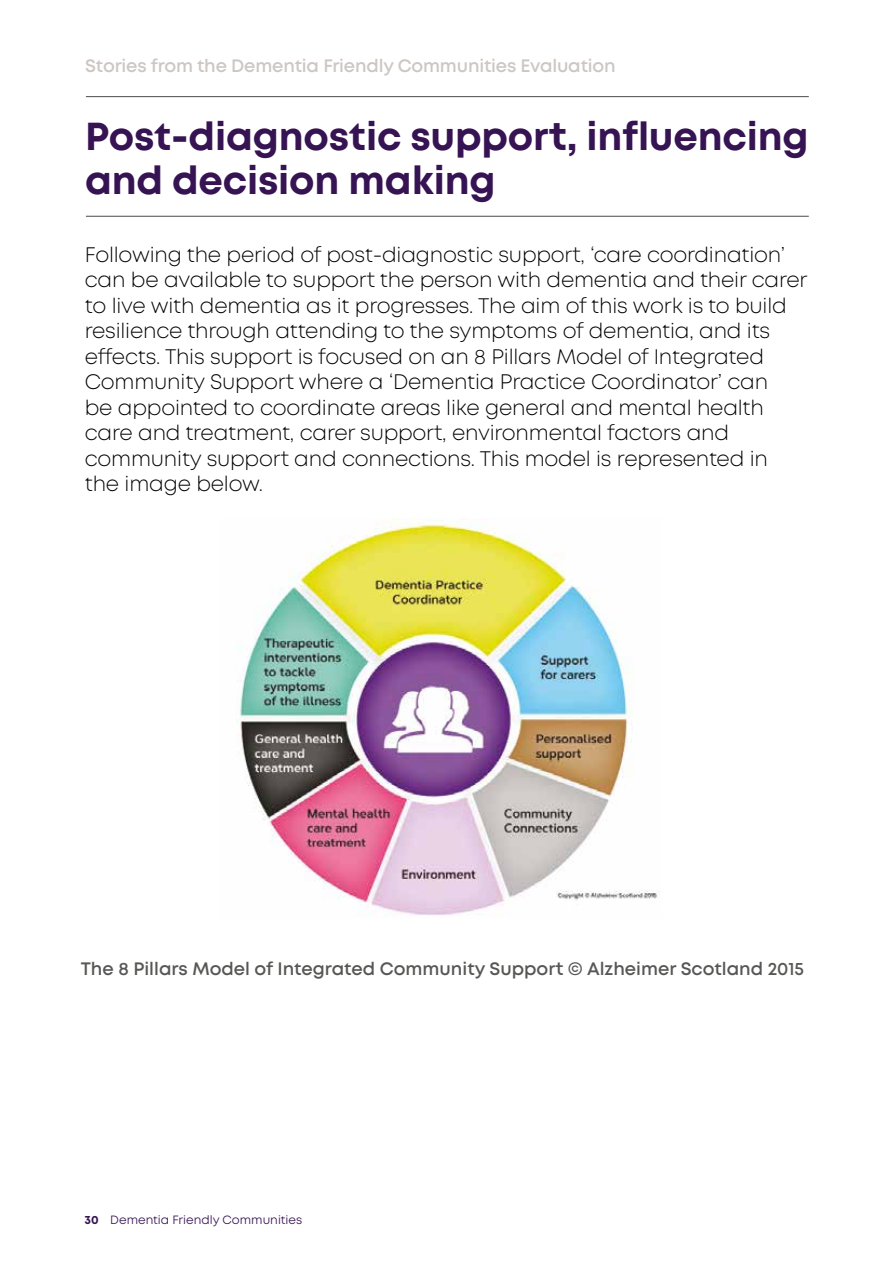
<style>
.page{position:relative;width:893px;height:1263px;background:#fff}
.page>*{position:absolute;margin:0;border:0;box-sizing:border-box;transform-origin:0 0}
.t1{font:700 39px/43.5px "Mont";letter-spacing:-.005em;color:#361352}
.t2{font:300 21px/25.5px "Mont";letter-spacing:-.01em;color:#000}
.t3{font:600 18px "Mont";color:#575756}
.t4{font:600 18px "Mont";letter-spacing:-.01em;color:#cdc7c3}
.t5{font:12px "Mont";color:#361352}
.s1{font-weight:700}
</style>
<div class="page">
<hr style="left:86px;top:96px;width:723px;height:1px;background:#4c4a48">
<hr style="left:86px;top:216px;width:723px;height:1px;background:#4c4a48">
<img style="left:237px;top:518px;width:423px;height:398px">
<p class="t4" style="left:85px;top:54px;width:532px">Stories from the Dementia Friendly Communities Evaluation</p>
<h1 class="t1" style="left:85px;top:115px;width:725px">Post-diagnostic support, influencing and decision making</h1>
<p class="t2" style="left:85px;top:242px;width:724px">Following the period of post-diagnostic support, ‘care coordination’ can be available to support the person with dementia and their carer to live with dementia as it progresses. The aim of this work is to build resilience through attending to the symptoms of dementia, and its effects. This support is focused on an 8 Pillars Model of Integrated Community Support where a ‘Dementia Practice Coordinator’ can<br>be appointed to coordinate areas like general and mental health care and treatment, carer support, environmental factors and community support and connections. This model is represented in<br>the image below.</p>
<p class="t3" style="left:81px;top:957px;width:725px">The 8 Pillars Model of Integrated Community Support © Alzheimer Scotland 2015</p>
<p class="t5" style="left:85px;top:1212px;width:219px"><span class="s1">30</span> Dementia Friendly Communities</p>
</div>
